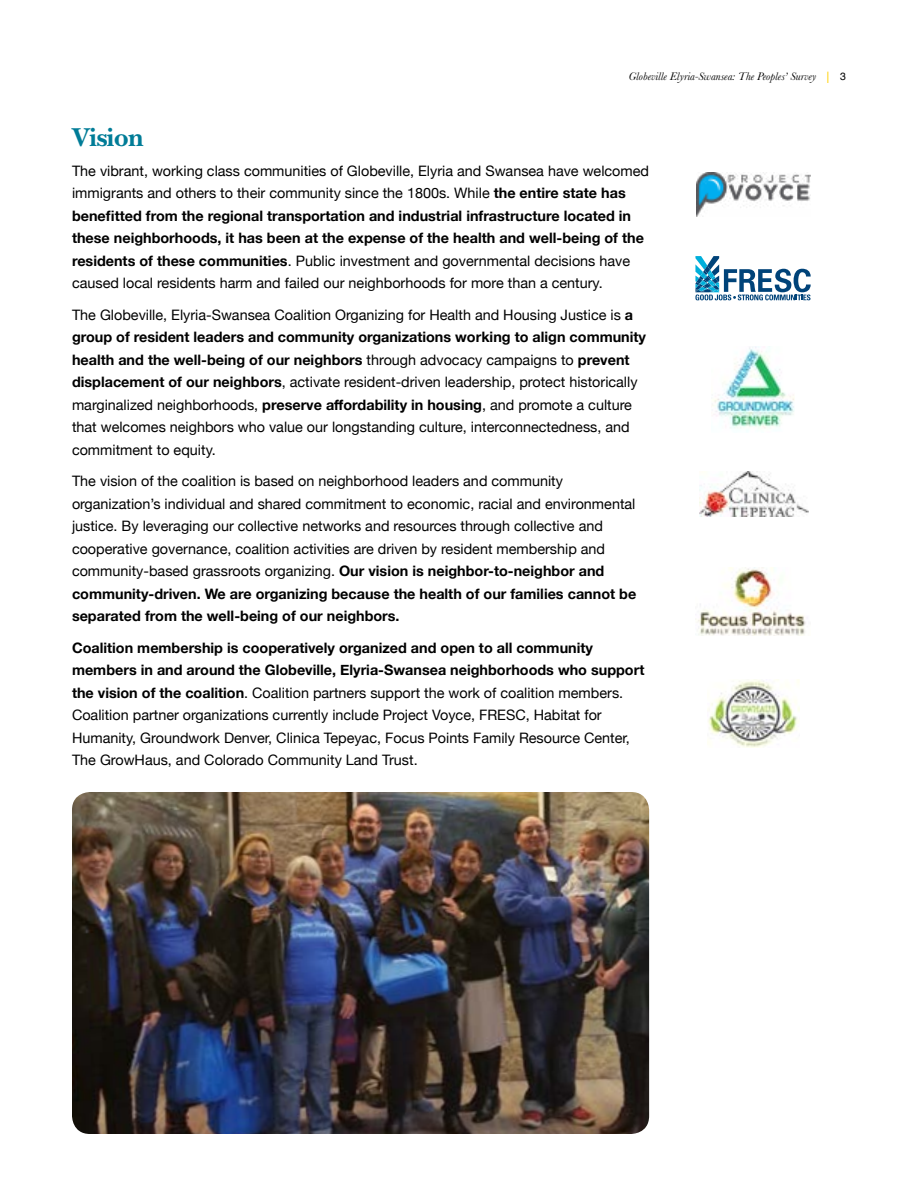
<style>
.page{position:relative;width:918px;height:1188px;background:#fff}
.page>*{position:absolute;margin:0;border:0;box-sizing:border-box;transform-origin:0 0}
.t1{font:700 27px "New Baskerville";letter-spacing:-.02em;color:#007c97}
.t2{font:14.4px/22.5px "Helvetica Neue";color:#000}
.t3{font:italic 11.4px "Baskerville";color:#000}
.s1{font-family:"Helvetica";font-style:normal;font-size:15.75px;color:#ffd100}
.s2{font-family:"Helvetica";font-style:normal;font-size:10.5px}
.s3{font-weight:700}
</style>
<div class="page">
<svg style="left:695px;top:256px;width:116px;height:44px"></svg>
<img style="left:696px;top:173px;width:114px;height:44px">
<img style="left:712px;top:347px;width:82px;height:84px">
<img style="left:700px;top:472px;width:109px;height:44px">
<img style="left:707px;top:680px;width:93px;height:67px">
<img style="left:697px;top:568px;width:109px;height:68px">
<img style="left:72px;top:792px;width:577px;height:342px">
<p class="t3" style="left:629px;top:69px;width:219px">Globeville Elyria-Swansea: The Peoples’ Survey <span class="s1">|</span> <span class="s2">3</span></p>
<h1 class="t1" style="left:72px;top:121px;width:73px">Vision</h1>
<p class="t2" style="left:72px;top:160px;width:579px">The vibrant, working class communities of Globeville, Elyria and Swansea have welcomed immigrants and others to their community since the 1800s. While <span class="s3">the entire state has benefitted from the regional transportation and industrial infrastructure located in these neighborhoods, it has been at the expense of the health and well-being of the residents of these communities</span>. Public investment and governmental decisions have caused local residents harm and failed our neighborhoods for more than a century.</p>
<p class="t2" style="left:72px;top:304px;width:576px">The Globeville, Elyria-Swansea Coalition Organizing for Health and Housing Justice is <span class="s3">a group of resident leaders and community organizations working to align community health and the well-being of our neighbors</span> through advocacy campaigns to <span class="s3">prevent displacement of our neighbors</span>, activate resident-driven leadership, protect historically marginalized neighborhoods, <span class="s3">preserve affordability in housing</span>, and promote a culture that welcomes neighbors who value our longstanding culture, interconnectedness, and commitment to equity.</p>
<p class="t2" style="left:72px;top:471px;width:566px">The vision of the coalition is based on neighborhood leaders and community organization’s individual and shared commitment to economic, racial and environmental justice. By leveraging our collective networks and resources through collective and cooperative governance, coalition activities are driven by resident membership and community-based grassroots organizing. <span class="s3">Our vision is neighbor-to-neighbor and community-driven. We are organizing because the health of our families cannot be separated from the well-being of our neighbors.</span></p>
<p class="t2" style="left:72px;top:637px;width:574px"><span class="s3">Coalition membership is cooperatively organized and open to all community members in and around the Globeville, Elyria-Swansea neighborhoods who support the vision of the coalition</span>. Coalition partners support the work of coalition members.<br>Coalition partner organizations currently include Project Voyce, FRESC, Habitat for Humanity, Groundwork Denver, Clinica Tepeyac, Focus Points Family Resource Center, The GrowHaus, and Colorado Community Land Trust.</p>
</div>
